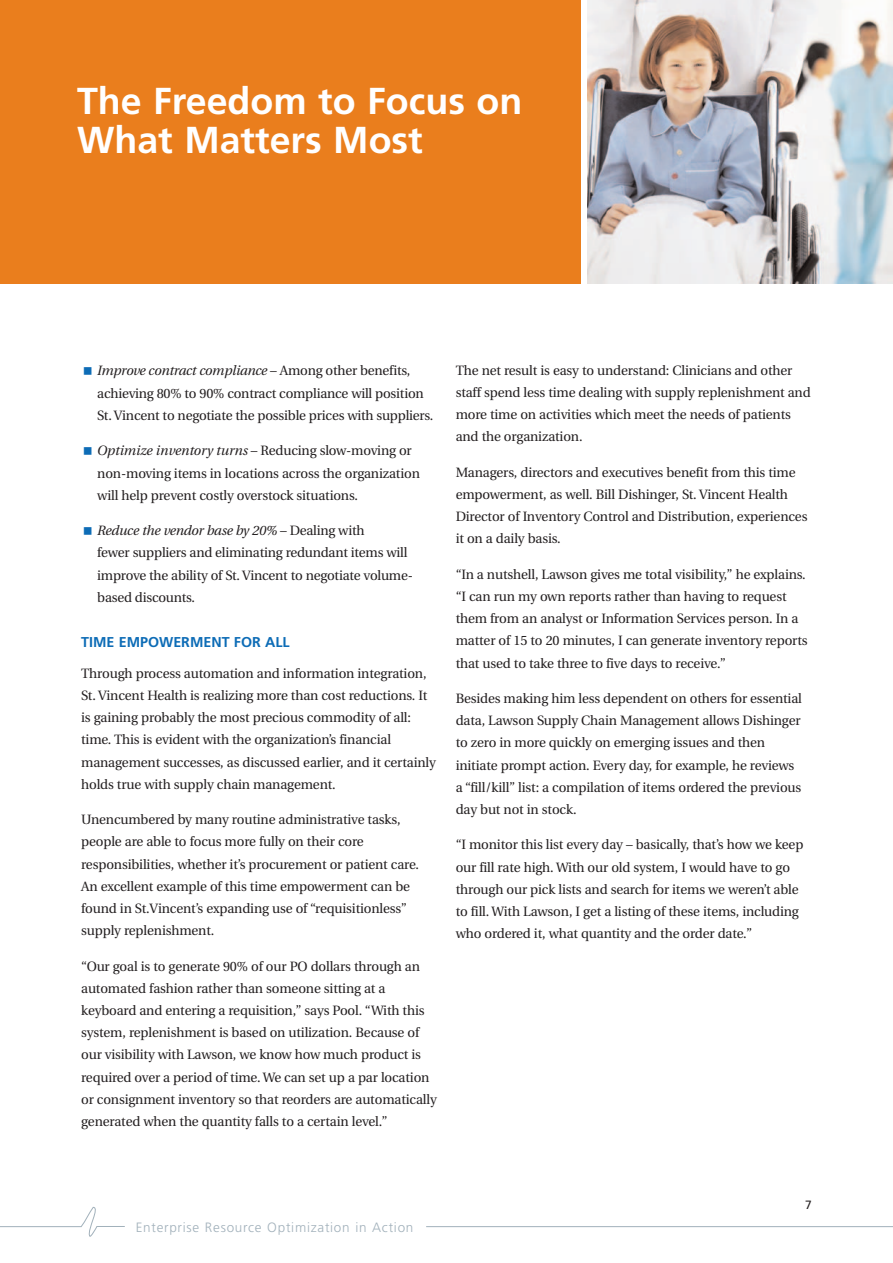
<style>
.page{position:relative;width:893px;height:1263px;background:#fff}
.page>*{position:absolute;margin:0;border:0;box-sizing:border-box;transform-origin:0 0}
.t1{font:700 37.5px/39px "Frutiger";color:#fff}
.t2{font:700 14.25px "Frutiger";color:#0d6cb6}
.t3{font:13.5px/22.2px "Utopia";letter-spacing:-.01em;color:#231f20}
.t4{font:300 13.5px "Frutiger";letter-spacing:.055em;color:#a2b1bb}
.t5{font:12px "Frutiger";color:#231f20}
.s1{font-style:italic}
</style>
<div class="page">
<hr style="left:0;top:1226px;width:81px;height:1px;background:#a2b1bb">
<svg style="left:80px;top:1206px;width:45px;height:31px"></svg>
<hr style="left:426px;top:1226px;width:467px;height:1px;background:#a2b1bb">
<div style="left:0;top:0;width:580px;height:283px;background:#ea7e1d"></div>
<img style="left:588px;top:0;width:305px;height:284px">
<h1 class="t1" style="left:77px;top:84px;width:447px">The Freedom to Focus on<br>What Matters Most</h1>
<p class="t3" style="left:97px;top:361px;width:338px"><span class="s1">Improve contract compliance</span> – Among other benefits, achieving 80% to 90% contract compliance will position<br>St. Vincent to negotiate the possible prices with suppliers.</p>
<p class="t3" style="left:97px;top:441px;width:324px"><span class="s1">Optimize inventory turns</span> – Reducing slow-moving or non-moving items in locations across the organization will help prevent costly overstock situations.</p>
<p class="t3" style="left:97px;top:520px;width:317px"><span class="s1">Reduce the vendor base by 20%</span> – Dealing with<br>fewer suppliers and eliminating redundant items will improve the ability of St. Vincent to negotiate volume&shy;based discounts.</p>
<p class="t2" style="left:81px;top:636px;width:210px">TIME EMPOWERMENT FOR ALL</p>
<p class="t3" style="left:81px;top:663px;width:356px">Through process automation and information integration, St. Vincent Health is realizing more than cost reductions. It is gaining probably the most precious commodity of all: time. This is evident with the organization’s financial management successes, as discussed earlier, and it certainly holds true with supply chain management.</p>
<p class="t3" style="left:81px;top:810px;width:339px">Unencumbered by many routine administrative tasks, people are able to focus more fully on their core responsibilities, whether it’s procurement or patient care.<br>An excellent example of this time empowerment can be found in St.Vincent’s expanding use of “requisitionless” supply replenishment.</p>
<p class="t3" style="left:81px;top:956px;width:357px">“Our goal is to generate 90% of our PO dollars through an automated fashion rather than someone sitting at a keyboard and entering a requisition,” says Pool. “With this system, replenishment is based on utilization. Because of our visibility with Lawson, we know how much product is required over a period of time. We can set up a par location or consignment inventory so that reorders are automatically generated when the quantity falls to a certain level.”</p>
<p class="t3" style="left:456px;top:360px;width:357px">The net result is easy to understand: Clinicians and other staff spend less time dealing with supply replenishment and more time on activities which meet the needs of patients and the organization.</p>
<p class="t3" style="left:456px;top:462px;width:353px">Managers, directors and executives benefit from this time empowerment, as well. Bill Dishinger, St. Vincent Health Director of Inventory Control and Distribution, experiences it on a daily basis.</p>
<p class="t3" style="left:456px;top:564px;width:353px">“In a nutshell, Lawson gives me total visibility,” he explains. “I can run my own reports rather than having to request them from an analyst or Information Services person. In a matter of 15 to 20 minutes, I can generate inventory reports that used to take three to five days to receive.”</p>
<p class="t3" style="left:456px;top:688px;width:348px">Besides making him less dependent on others for essential data, Lawson Supply Chain Management allows Dishinger to zero in more quickly on emerging issues and then initiate prompt action. Every day, for example, he reviews a “fill/kill” list: a compilation of items ordered the previous day but not in stock.</p>
<p class="t3" style="left:456px;top:835px;width:349px">“I monitor this list every day – basically, that’s how we keep our fill rate high. With our old system, I would have to go through our pick lists and search for items we weren’t able to fill. With Lawson, I get a listing of these items, including who ordered it, what quantity and the order date.”</p>
<p class="t4" style="left:136px;top:1221px;width:279px">Enterprise Resource Optimization in Action</p>
<p class="t5" style="left:805px;top:1200px;width:8px">7</p>
</div>
